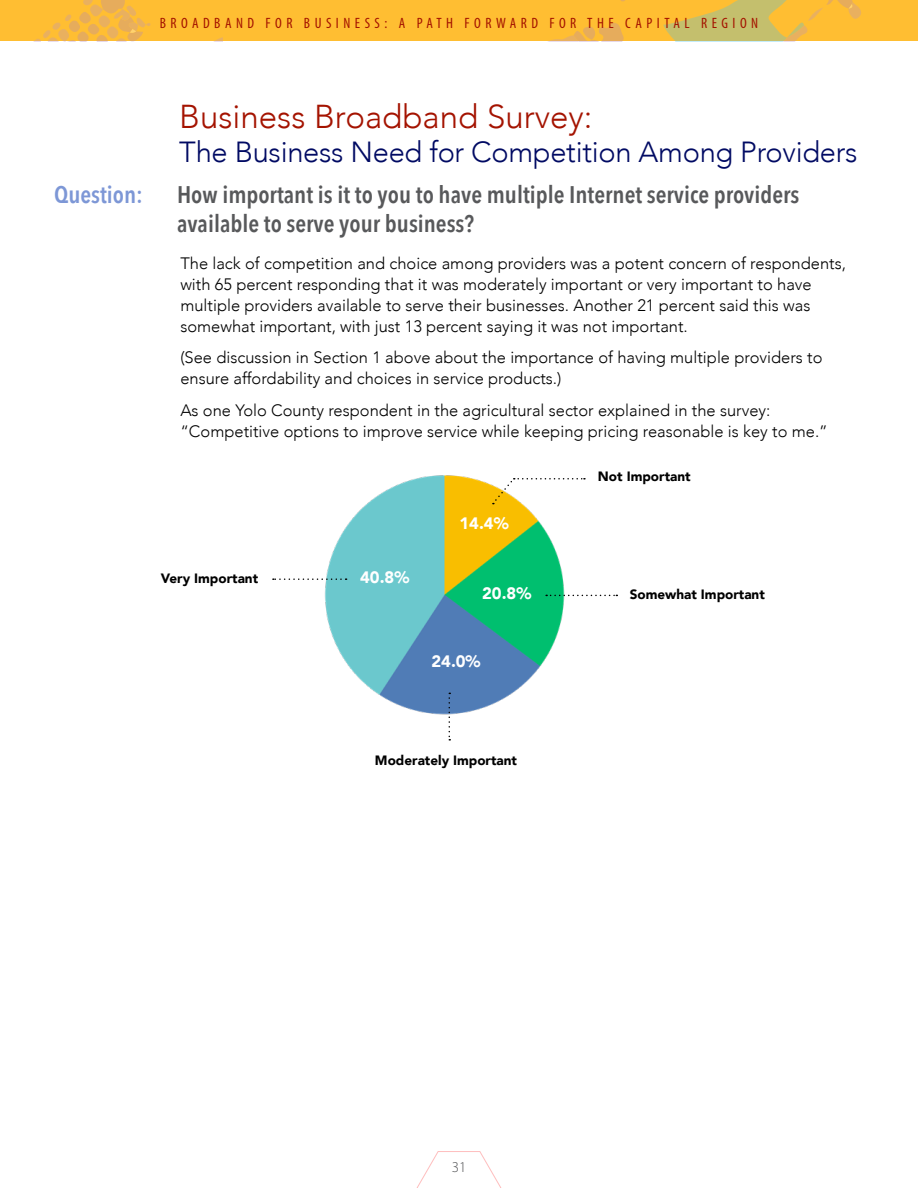
<style>
.page{position:relative;width:918px;height:1188px;background:#fff}
.page>*{position:absolute;margin:0;border:0;box-sizing:border-box;transform-origin:0 0}
.t1{font:300 33.15px "Avenir";color:#a41300}
.t2{font:300 29.1px "Avenir";letter-spacing:-.01em;color:#010a63}
.t3{font:600 24px/28.8px "Avenir Next Condensed";color:#58595b}
.t4{font:600 24px "Avenir Next Condensed";color:#7d97d6}
.t5{font:300 16.5px/21px "Avenir";color:#000}
.t6{font:900 16.5px "Avenir";color:#fff}
.t7{font:condensed 15px "Myriad Pro";letter-spacing:.3em;color:#a41300}
.t8{font:300 15px "Myriad Pro";color:#515254}
.t9{font:900 13.5px "Avenir";color:#000}
</style>
<div class="page">
<div style="left:0;top:0;width:918px;height:41px;background:#ffbe32"></div>
<svg style="left:550px;top:23px;width:74px;height:18px"></svg>
<svg style="left:663px;top:0;width:198px;height:41px"></svg>
<img style="left:324px;top:475px;width:282px;height:243px">
<svg style="left:493px;top:478px;width:92px;height:26px"></svg>
<svg style="left:546px;top:595px;width:71px;height:1px"></svg>
<svg style="left:273px;top:578px;width:74px;height:2px"></svg>
<svg style="left:449px;top:693px;width:1px;height:48px"></svg>
<svg style="left:416px;top:1151px;width:86px;height:37px"></svg>
<svg style="left:215px;top:37px;width:8px;height:4px"></svg>
<svg style="left:34px;top:0;width:117px;height:41px"></svg>
<p class="t7" style="left:160px;top:14px;width:600px">BROADBAND FOR BUSINESS: A PATH FORWARD FOR THE CAPITAL REGION</p>
<h1 class="t1" style="left:179px;top:97px;width:415px">Business Broadband Survey:</h1>
<h2 class="t2" style="left:179px;top:135px;width:680px">The Business Need for Competition Among Providers</h2>
<h3 class="t4" style="left:54px;top:174px;width:90px">Question:</h3>
<h3 class="t3" style="left:177px;top:180px;width:624px">How important is it to you to have multiple Internet service providers available to serve your business?</h3>
<p class="t5" style="left:180px;top:253px;width:667px">The lack of competition and choice among providers was a potent concern of respondents, with 65 percent responding that it was moderately important or very important to have multiple providers available to serve their businesses. Another 21 percent said this was somewhat important, with just 13 percent saying it was not important.</p>
<p class="t5" style="left:180px;top:347px;width:644px">(See discussion in Section 1 above about the importance of having multiple providers to ensure affordability and choices in service products.)</p>
<p class="t5" style="left:180px;top:400px;width:649px">As one Yolo County respondent in the agricultural sector explained in the survey: “Competitive options to improve service while keeping pricing reasonable is key to me.”</p>
<p class="t9" style="left:598px;top:465px;width:94px">Not Important</p>
<p class="t9" style="left:161px;top:567px;width:99px">Very Important</p>
<p class="t6" style="left:360px;top:563px;width:51px">40.8%</p>
<p class="t6" style="left:460px;top:509px;width:51px">14.4%</p>
<p class="t6" style="left:482px;top:580px;width:51px">20.8%</p>
<p class="t6" style="left:431px;top:647px;width:51px">24.0%</p>
<p class="t9" style="left:375px;top:748px;width:144px">Moderately Important</p>
<p class="t9" style="left:630px;top:583px;width:137px">Somewhat Important</p>
<p class="t8" style="left:452px;top:1158px;width:16px">31</p>
</div>
